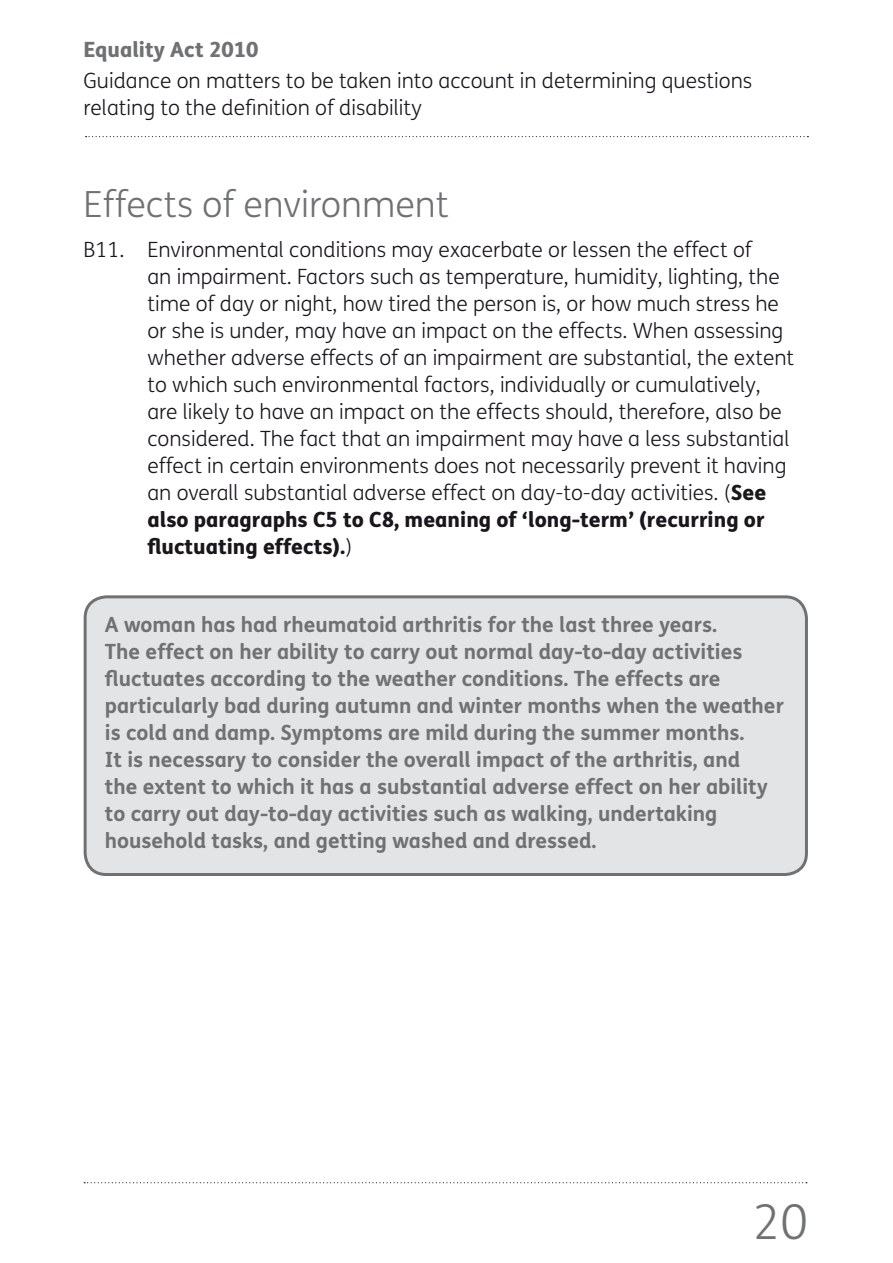
<style>
.page{position:relative;width:893px;height:1263px;background:#fff}
.page>*{position:absolute;margin:0;border:0;box-sizing:border-box;transform-origin:0 0}
.t1{font:300 48px "FS Me";color:#707173}
.Heading_3{font:300 36px "FS Me";color:#707173}
.Text{font:300 21px/27px "FS Me";color:#1a171c}
.Box_Text_Only_Para{font:700 21px/27px "FS Me";color:#707173}
.t2{font:800 21px "FS Me";color:#707173}
.s1{font-weight:800}
</style>
<div class="page">
<svg style="left:86px;top:136px;width:722px;height:1px"></svg>
<svg style="left:84px;top:1182px;width:723px;height:1px"></svg>
<div style="left:85px;top:597px;width:721px;height:277px;background:#e3e4e5;border-radius:21px"></div>
<div style="left:84px;top:595px;width:724px;height:281px;border:3px solid #707173;border-radius:21px"></div>
<p class="t2" style="left:84px;top:33px;width:176px">Equality Act 2010</p>
<p class="Text" style="left:84px;top:67px;width:670px">Guidance on matters to be taken into account in determining questions relating to the definition of disability</p>
<h3 class="Heading_3" style="left:84px;top:180px;width:367px">Effects of environment</h3>
<p class="Text" style="left:147px;top:235px;width:648px;text-indent:-64px">B11. Environmental conditions may exacerbate or lessen the effect of<br>an impairment. Factors such as temperature, humidity, lighting, the time of day or night, how tired the person is, or how much stress he or she is under, may have an impact on the effects. When assessing whether adverse effects of an impairment are substantial, the extent to which such environmental factors, individually or cumulatively, are likely to have an impact on the effects should, therefore, also be considered. The fact that an impairment may have a less substantial effect in certain environments does not necessarily prevent it having an overall substantial adverse effect on day-to-day activities. (<span class="s1">See also paragraphs C5 to C8, meaning of ‘long-term’ (recurring or fluctuating effects).</span>)</p>
<p class="Box_Text_Only_Para" style="left:105px;top:610px;width:681px">A woman has had rheumatoid arthritis for the last three years.<br>The effect on her ability to carry out normal day-to-day activities fluctuates according to the weather conditions. The effects are particularly bad during autumn and winter months when the weather is cold and damp. Symptoms are mild during the summer months.<br>It is necessary to consider the overall impact of the arthritis, and<br>the extent to which it has a substantial adverse effect on her ability to carry out day-to-day activities such as walking, undertaking household tasks, and getting washed and dressed.</p>
<h1 class="t1" style="left:753px;top:1190px;width:57px">20</h1>
</div>
